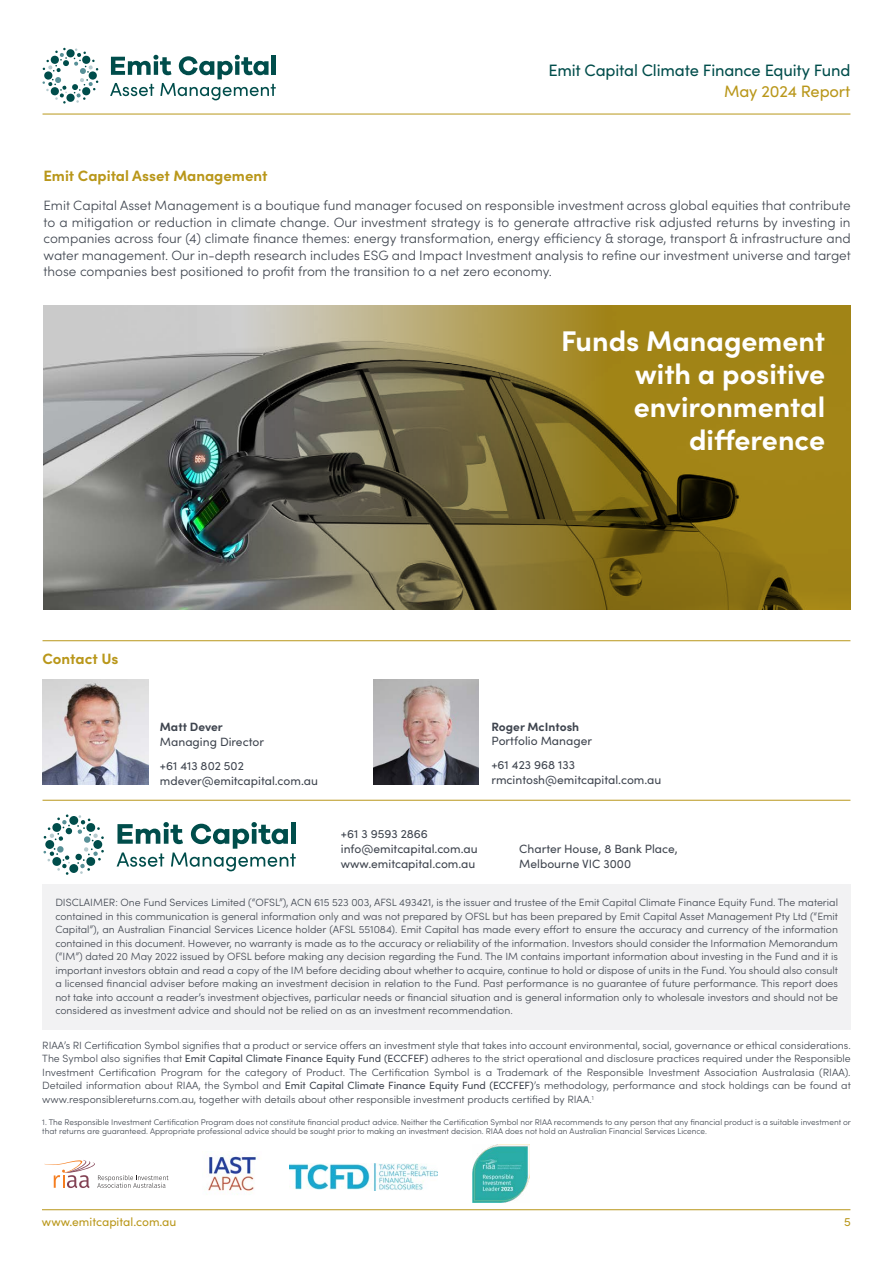
<style>
.page{position:relative;width:893px;height:1263px;background:#fff}
.page>*{position:absolute;margin:0;border:0;box-sizing:border-box;transform-origin:0 0}
.t1{font:700 28.5px/33px "Sofia Pro";color:#fff;text-align:right}
.t2{font:16.5px "Sofia Pro";letter-spacing:-.01em;color:#004d4b}
.t3{font:16.5px "Sofia Pro";letter-spacing:-.01em;color:#b9971a}
.t4{font:700 15px "Sofia Pro";color:#b9971a}
.t5{font:300 13.5px/16.5px "Sofia Pro";color:#3f454f;text-align:justify}
.t6{font:12px/15px "Sofia Pro";color:#3f454f}
.t7{font:12px "Sofia Pro";color:#b9971a}
.t8{font:700 12px "Sofia Pro";color:#3f454f}
.t9{font:300 10.5px/13.5px "Sofia Pro";color:#3f454f;text-align:justify}
.t10{font:300 8.25px/9px "Sofia Pro";color:#3f454f}
.s1{font-weight:400}
</style>
<div class="page">
<hr style="left:43px;top:114px;width:807px;height:1px;background:#b9971a">
<svg style="left:42px;top:48px;width:56px;height:56px"></svg>
<svg style="left:110px;top:55px;width:166px;height:45px"></svg>
<hr style="left:272px;top:55px;width:4px;height:20px;background:#004d4b">
<hr style="left:42px;top:1209px;width:808px;height:1px;background:#b9971a">
<div style="left:43px;top:884px;width:808px;height:145px;background:#f2f2f3"></div>
<svg style="left:43px;top:814px;width:61px;height:61px"></svg>
<svg style="left:117px;top:822px;width:179px;height:49px"></svg>
<div style="left:291px;top:823px;width:5px;height:21px;background:#004d4b"></div>
<img style="left:43px;top:679px;width:105px;height:105px">
<img style="left:373px;top:679px;width:106px;height:105px">
<hr style="left:43px;top:800px;width:807px;height:1px;background:#b9971a">
<hr style="left:43px;top:640px;width:807px;height:1px;background:#b9971a">
<img style="left:43px;top:305px;width:145px;height:304px">
<svg style="left:188px;top:305px;width:663px;height:304px;background:#817238"></svg>
<img style="left:289px;top:1163px;width:149px;height:27px">
<img style="left:208px;top:1156px;width:49px;height:39px">
<svg style="left:44px;top:1160px;width:125px;height:28px"></svg>
<img style="left:472px;top:1144px;width:58px;height:58px">
<h2 class="t2" style="left:548px;top:58px;width:304px">Emit Capital Climate Finance Equity Fund</h2>
<h2 class="t3" style="left:724px;top:79px;width:128px">May 2024 Report</h2>
<h3 class="t4" style="left:43px;top:164px;width:226px">Emit Capital Asset Management</h3>
<p class="t5" style="left:43px;top:196px;width:809px">Emit Capital Asset Management is a boutique fund manager focused on responsible investment across global equities that contribute to a mitigation or reduction in climate change. Our investment strategy is to generate attractive risk adjusted returns by investing in companies across four (4) climate finance themes: energy transformation, energy efficiency &amp; storage, transport &amp; infrastructure and water management. Our in-depth research includes ESG and Impact Investment analysis to refine our investment universe and target those companies best positioned to profit from the transition to a net zero economy.</p>
<h1 class="t1" style="left:561px;top:322px;width:265px">Funds Management with a positive environmental difference</h1>
<h3 class="t4" style="left:43px;top:647px;width:77px">Contact Us</h3>
<p class="t8" style="left:160px;top:717px;width:64px">Matt Dever</p>
<p class="t6" style="left:160px;top:729px;width:106px;line-height:23.5px">Managing Director +61 413 802 502</p>
<p class="t6" style="left:160px;top:772px;width:160px">mdever@emitcapital.com.au</p>
<p class="t8" style="left:491px;top:717px;width:89px">Roger McIntosh</p>
<p class="t6" style="left:491px;top:728px;width:102px;line-height:24.2px">Portfolio Manager +61 423 968 133</p>
<p class="t6" style="left:491px;top:772px;width:172px">rmcintosh@emitcapital.com.au</p>
<p class="t6" style="left:341px;top:825px;width:138px">+61 3 9593 2866 info@emitcapital.com.au www.emitcapital.com.au</p>
<p class="t6" style="left:519px;top:840px;width:160px">Charter House, 8 Bank Place,<br>Melbourne VIC 3000</p>
<p class="t9" style="left:55px;top:895px;width:784px">DISCLAIMER: One Fund Services Limited (“OFSL”), ACN 615 523 003, AFSL 493421, is the issuer and trustee of the Emit Capital Climate Finance Equity Fund. The material contained in this communication is general information only and was not prepared by OFSL but has been prepared by Emit Capital Asset Management Pty Ltd (“Emit Capital”), an Australian Financial Services Licence holder (AFSL 551084). Emit Capital has made every effort to ensure the accuracy and currency of the information contained in this document. However, no warranty is made as to the accuracy or reliability of the information. Investors should consider the Information Memorandum (“IM”) dated 20 May 2022 issued by OFSL before making any decision regarding the Fund. The IM contains important information about investing in the Fund and it is important investors obtain and read a copy of the IM before deciding about whether to acquire, continue to hold or dispose of units in the Fund. You should also consult a licensed financial adviser before making an investment decision in relation to the Fund. Past performance is no guarantee of future performance. This report does not take into account a reader’s investment objectives, particular needs or financial situation and is general information only to wholesale investors and should not be considered as investment advice and should not be relied on as an investment recommendation.</p>
<p class="t9" style="left:42px;top:1038px;width:810px">RIAA’s RI Certification Symbol signifies that a product or service offers an investment style that takes into account environmental, social, governance or ethical considerations.<br>The Symbol also signifies that <span class="s1">Emit Capital Climate Finance Equity Fund (ECCFEF)</span> adheres to the strict operational and disclosure practices required under the Responsible Investment Certification Program for the category of Product. The Certification Symbol is a Trademark of the Responsible Investment Association Australasia (RIAA).<br>Detailed information about RIAA, the Symbol and <span class="s1">Emit Capital Climate Finance Equity Fund (ECCFEF)</span>’s methodology, performance and stock holdings can be found at www.responsiblereturns.com.au, together with details about other responsible investment products certified by RIAA.<sup>1</sup></p>
<p class="t10" style="left:42px;top:1117px;width:810px">1. The Responsible Investment Certification Program does not constitute financial product advice. Neither the Certification Symbol nor RIAA recommends to any person that any financial product is a suitable investment or that returns are guaranteed. Appropriate professional advice should be sought prior to making an investment decision. RIAA does not hold an Australian Financial Services Licence.</p>
<p class="t7" style="left:42px;top:1213px;width:136px">www.emitcapital.com.au</p>
<p class="t7" style="left:844px;top:1213px;width:8px">5</p>
</div>
